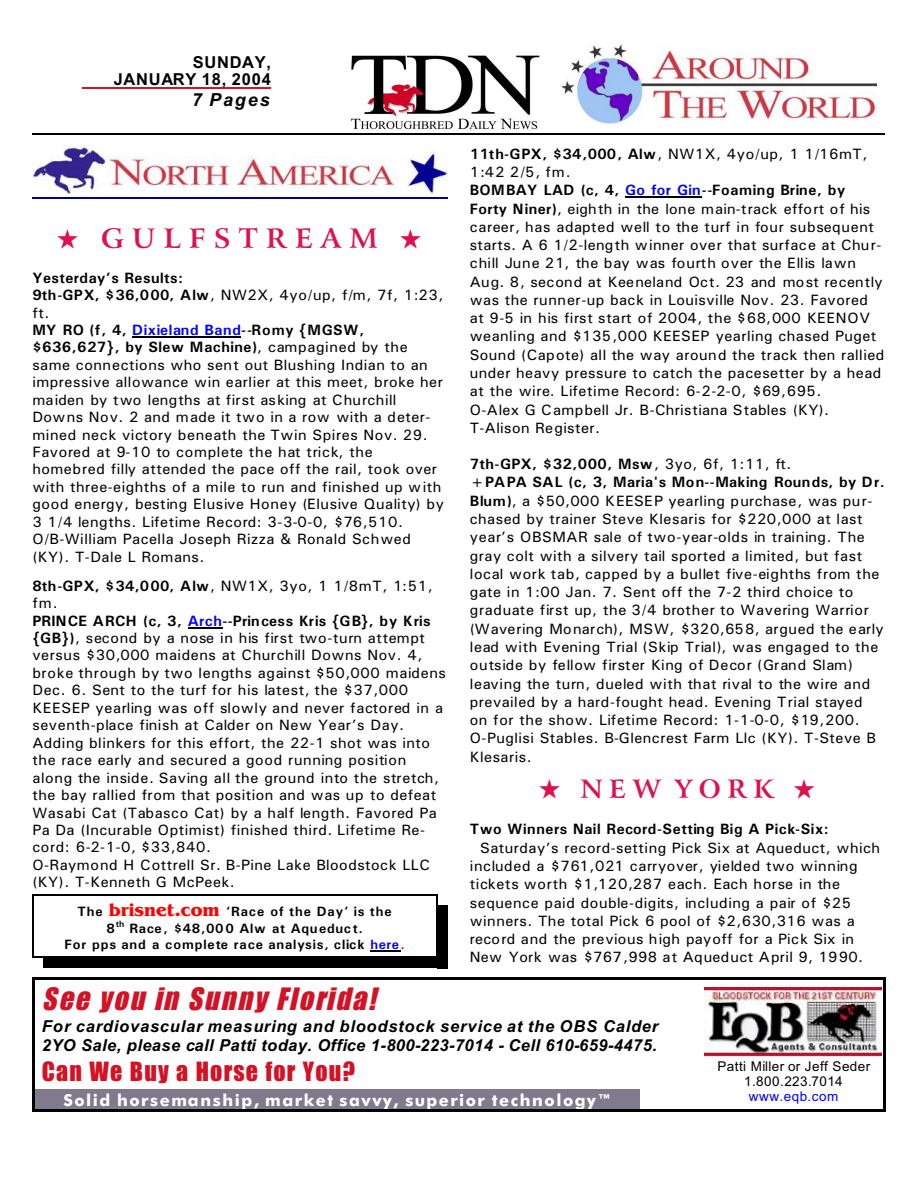
<style>
.page{position:relative;width:918px;height:1188px;background:#fff}
.page>*{position:absolute;margin:0;border:0;box-sizing:border-box;transform-origin:0 0}
.t1{font:italic 31.35px "Billboard";letter-spacing:.065em;color:#d41226}
.t2{font:27px "Billboard";letter-spacing:.045em;color:#d41226}
.t3{font:700 27px "Arrus BT";letter-spacing:.295em;color:#db124d}
.t4{font:700 25.5px "Arrus BT";letter-spacing:.255em;color:#db124d}
.t5{font:italic 700 18px "Arial";letter-spacing:.105em;color:#000}
.t6{font:italic 700 16.5px/19.8px "Arial";letter-spacing:.05em;color:#000}
.t7{font:700 16.5px "Futura Md BT";letter-spacing:.095em;color:#fff}
.t8{font:700 16.5px/17.7px "Arial";letter-spacing:.045em;color:#000;text-align:right}
.t9{font:15px/18.3px "Univers";letter-spacing:.03em;color:#000}
.t10{font:700 15px "Univers";letter-spacing:.035em;color:#000}
.t11{font:700 13.5px/16.5px "Univers";letter-spacing:.065em;color:#000;text-align:center}
.t12{font:13.5px/14.5px "Arial";letter-spacing:.035em;color:#000;text-align:center}
.t13{font:13.5px "Arial";letter-spacing:.035em;color:#00f}
.s1{font-weight:700}
.s2{font-weight:700;color:#00f}
.s3{font-family:"Benguiat Bk BT";font-size:18px;color:#f00}
.s4{color:#00f}
.s5{color:#d10000}
</style>
<div class="page">
<hr style="left:82px;top:87px;width:189px;height:2px;background:#d41226">
<img style="left:561px;top:44px;width:315px;height:79px">
<img style="left:351px;top:55px;width:189px;height:75px">
<hr style="left:32px;top:134px;width:853px;height:1px;background:#000">
<img style="left:32px;top:145px;width:416px;height:49px">
<hr style="left:32px;top:197px;width:416px;height:1px;background:#000080">
<div style="left:35px;top:1090px;width:605px;height:19px;background:#807a8c"></div>
<img style="left:705px;top:988px;width:177px;height:69px">
<hr style="left:32px;top:977px;width:3px;height:135px;background:#000">
<hr style="left:883px;top:977px;width:2px;height:135px;background:#000">
<hr style="left:32px;top:977px;width:853px;height:3px;background:#000">
<hr style="left:32px;top:1110px;width:853px;height:2px;background:#000">
<hr style="left:132px;top:336px;width:109px;height:2px;background:#000">
<hr style="left:188px;top:627px;width:35px;height:1px;background:#000">
<hr style="left:625px;top:197px;width:77px;height:1px;background:#000">
<hr style="left:370px;top:951px;width:30px;height:1px;background:#000">
<hr style="left:32px;top:894px;width:2px;height:63px;background:#000">
<hr style="left:436px;top:894px;width:1px;height:63px;background:#000">
<hr style="left:32px;top:894px;width:405px;height:2px;background:#000">
<hr style="left:32px;top:956px;width:405px;height:2px;background:#000">
<div style="left:437px;top:905px;width:11px;height:63px;background:#000"></div>
<div style="left:43px;top:958px;width:405px;height:10px;background:#000"></div>
<p class="t8" style="left:114px;top:54px;width:159px">SUNDAY,<br>JANUARY 18, 2004</p>
<p class="t5" style="left:192px;top:93px;width:79px">7 Pages</p>
<h2 class="t3" style="left:57px;top:228px;width:366px">★ GULFSTREAM ★</h2>
<p class="t9" style="left:32px;top:270px;width:413px;line-height:17.4px"><span class="s1">Yesterday’s Results:<br>9th-GPX, $36,000, Alw</span>, NW2X, 4yo/up, f/m, 7f, 1:23, ft.<br><span class="s1">MY RO (f, 4,</span> <span class="s2">Dixieland Band</span><span class="s1">--Romy {MGSW, $636,627}, by Slew Machine)</span>, campagined by the same connections who sent out Blushing Indian to an impressive allowance win earlier at this meet, broke her maiden by two lengths at first asking at Churchill Downs Nov. 2 and made it two in a row with a deter&shy;mined neck victory beneath the Twin Spires Nov. 29.<br>Favored at 9-10 to complete the hat trick, the homebred filly attended the pace off the rail, took over with three-eighths of a mile to run and finished up with good energy, besting Elusive Honey (Elusive Quality) by 3 1/4 lengths. Lifetime Record: 3-3-0-0, $76,510.<br>O/B-William Pacella Joseph Rizza &amp; Ronald Schwed (KY). T-Dale L Romans.</p>
<p class="t9" style="left:32px;top:578px;width:415px;line-height:17.4px"><span class="s1">8th-GPX, $34,000, Alw</span>, NW1X, 3yo, 1 1/8mT, 1:51, fm.<br><span class="s1">PRINCE ARCH (c, 3,</span> <span class="s2">Arch</span><span class="s1">--Princess Kris {GB}, by Kris {GB})</span>, second by a nose in his first two-turn attempt versus $30,000 maidens at Churchill Downs Nov. 4, broke through by two lengths against $50,000 maidens Dec. 6. Sent to the turf for his latest, the $37,000<br>KEESEP yearling was off slowly and never factored in a seventh-place finish at Calder on New Year’s Day.<br>Adding blinkers for this effort, the 22-1 shot was into the race early and secured a good running position along the inside. Saving all the ground into the stretch, the bay rallied from that position and was up to defeat Wasabi Cat (Tabasco Cat) by a half length. Favored Pa Pa Da (Incurable Optimist) finished third. Lifetime Re&shy;cord: 6-2-1-0, $33,840.<br>O-Raymond H Cottrell Sr. B-Pine Lake Bloodstock LLC (KY). T-Kenneth G McPeek.</p>
<p class="t11" style="left:64px;top:905px;width:342px">The <span class="s3">brisnet.com</span> ‘Race of the Day’ is the<br>8<sup>th</sup> Race, $48,000 Alw at Aqueduct.<br>For pps and a complete race analysis, click <span class="s4">here</span><span class="s5">.</span></p>
<p class="t9" style="left:470px;top:146px;width:416px"><span class="s1">11th-GPX, $34,000, Alw</span>, NW1X, 4yo/up, 1 1/16mT, 1:42 2/5, fm.<br><span class="s1">BOMBAY LAD (c, 4,</span> <span class="s2">Go for Gin</span><span class="s1">--Foaming Brine, by Forty Niner)</span>, eighth in the lone main-track effort of his career, has adapted well to the turf in four subsequent starts. A 6 1/2-length winner over that surface at Chur&shy;chill June 21, the bay was fourth over the Ellis lawn Aug. 8, second at Keeneland Oct. 23 and most recently was the runner-up back in Louisville Nov. 23. Favored at 9-5 in his first start of 2004, the $68,000 KEENOV weanling and $135,000 KEESEP yearling chased Puget Sound (Capote) all the way around the track then rallied under heavy pressure to catch the pacesetter by a head at the wire. Lifetime Record: 6-2-2-0, $69,695.<br>O-Alex G Campbell Jr. B-Christiana Stables (KY).<br>T-Alison Register.</p>
<p class="t9" style="left:470px;top:456px;width:416px"><span class="s1">7th-GPX, $32,000, Msw</span>, 3yo, 6f, 1:11, ft.<br><span class="s1">+PAPA SAL (c, 3, Maria's Mon--Making Rounds, by Dr.<br>Blum)</span>, a $50,000 KEESEP yearling purchase, was pur&shy;chased by trainer Steve Klesaris for $220,000 at last year’s OBSMAR sale of two-year-olds in training. The gray colt with a silvery tail sported a limited, but fast local work tab, capped by a bullet five-eighths from the gate in 1:00 Jan. 7. Sent off the 7-2 third choice to graduate first up, the 3/4 brother to Wavering Warrior (Wavering Monarch), MSW, $320,658, argued the early lead with Evening Trial (Skip Trial), was engaged to the outside by fellow firster King of Decor (Grand Slam) leaving the turn, dueled with that rival to the wire and prevailed by a hard-fought head. Evening Trial stayed<br>on for the show. Lifetime Record: 1-1-0-0, $19,200.<br>O-Puglisi Stables. B-Glencrest Farm Llc (KY). T-Steve B Klesaris.</p>
<h3 class="t4" style="left:539px;top:779px;width:278px">★ NEW YORK ★</h3>
<p class="t10" style="left:470px;top:824px;width:361px">Two Winners Nail Record-Setting Big A Pick-Six:</p>
<p class="t9" style="left:470px;top:840px;width:412px;text-indent:10px">Saturday’s record-setting Pick Six at Aqueduct, which included a $761,021 carryover, yielded two winning tickets worth $1,120,287 each. Each horse in the sequence paid double-digits, including a pair of $25 winners. The total Pick 6 pool of $2,630,316 was a record and the previous high payoff for a Pick Six in New York was $767,998 at Aqueduct April 9, 1990.</p>
<h1 class="t1" style="left:42px;top:982px;width:335px">See you in Sunny Florida!</h1>
<p class="t6" style="left:42px;top:1017px;width:618px">For cardiovascular measuring and bloodstock service at the OBS Calder<br>2YO Sale, please call Patti today. Office 1-800-223-7014 - Cell 610-659-4475.</p>
<h2 class="t2" style="left:42px;top:1057px;width:315px">Can We Buy a Horse for You?</h2>
<p class="t7" style="left:63px;top:1093px;width:549px">Solid horsemanship, market savvy, superior technology™</p>
<p class="t12" style="left:717px;top:1061px;width:154px">Patti Miller or Jeff Seder<br>1.800.223.7014</p>
<p class="t13" style="left:749px;top:1091px;width:91px">www.eqb.com</p>
</div>
